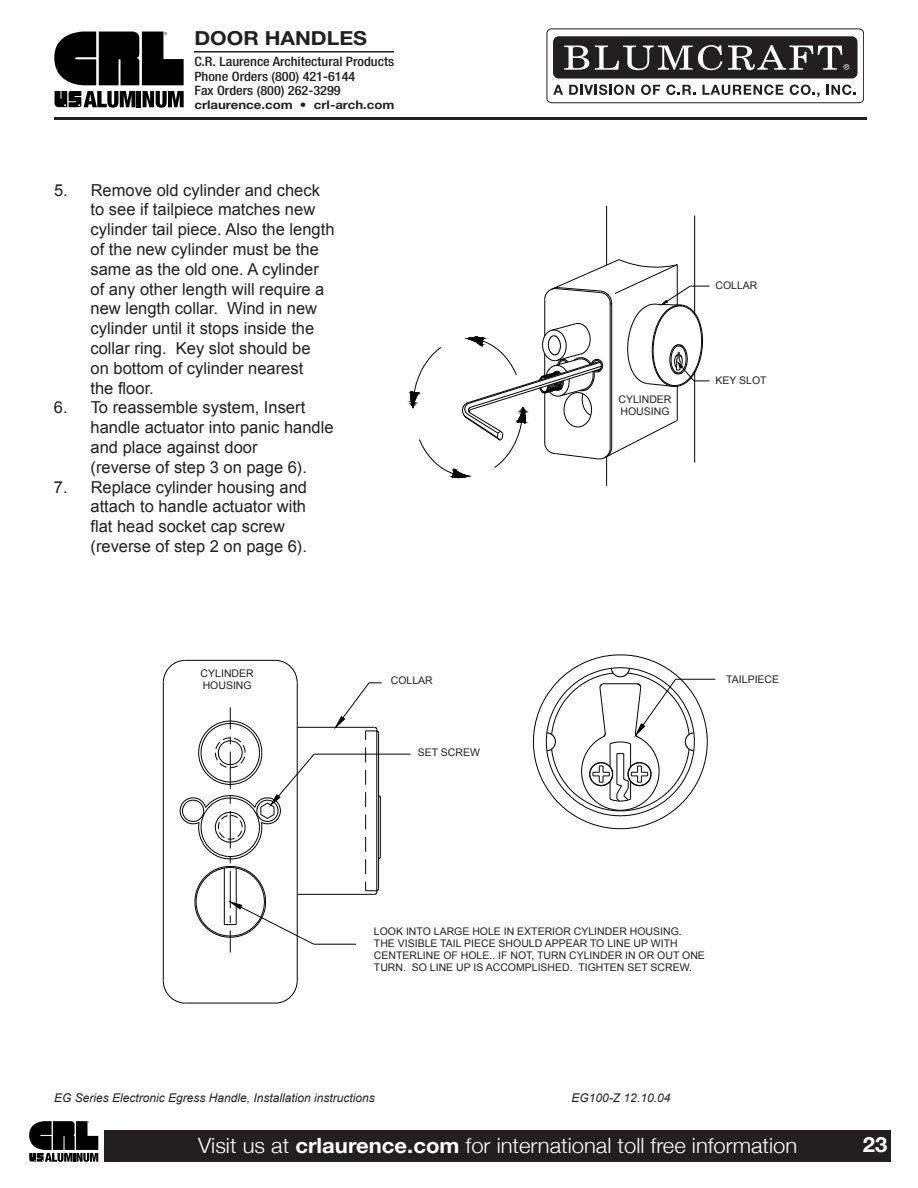
<style>
.page{position:relative;width:918px;height:1188px;background:#fff}
.page>*{position:absolute;margin:0;border:0;box-sizing:border-box;transform-origin:0 0}
.t1{font:300 21px "Helvetica Neue";color:#fff;scale:1.05 1}
.t2{font:700 21px "Helvetica Neue";color:#fff;scale:1.05 1}
.t3{font:700 19.35px "Helvetica Neue";color:#231f20;scale:1.1 1}
.t4{font:16.5px/19.8px "Arial";color:#231f20}
.t5{font:500 condensed 12.9px/14.2px "Helvetica Neue";color:#231f20;scale:1.1 1}
.t6{font:italic 12px "Arial";color:#231f20}
.t7{font:700 12px "Helvetica Neue";color:#231f20;scale:1.1 1}
.t8{font:10.5px/12px "Arial";color:#231f20}
.s1{font-weight:700}
</style>
<div class="page">
<div style="left:104px;top:1130px;width:787px;height:32px;background:#231f20"></div>
<svg style="left:29px;top:1121px;width:69px;height:41px"></svg>
<hr style="left:137px;top:91px;width:4px;height:16px;background:#000">
<svg style="left:143px;top:91px;width:41px;height:17px"></svg>
<svg style="left:55px;top:91px;width:80px;height:17px"></svg>
<svg style="left:54px;top:32px;width:130px;height:53px;background:#2e2e2e"></svg>
<div style="left:547px;top:28px;width:317px;height:75px;border:1px solid #231f20;border-radius:5px"></div>
<svg style="left:553px;top:85px;width:10px;height:10px"></svg>
<svg style="left:569px;top:85px;width:65px;height:10px"></svg>
<svg style="left:641px;top:85px;width:19px;height:10px"></svg>
<svg style="left:666px;top:85px;width:29px;height:10px"></svg>
<svg style="left:702px;top:85px;width:81px;height:10px"></svg>
<svg style="left:790px;top:85px;width:30px;height:12px"></svg>
<svg style="left:827px;top:85px;width:29px;height:10px"></svg>
<div style="left:554px;top:37px;width:303px;height:41px;background:#231f20;border-radius:5px"></div>
<div style="left:553px;top:36px;width:305px;height:43px;border:1px solid #231f20;border-radius:5px"></div>
<svg style="left:564px;top:46px;width:25px;height:24px"></svg>
<svg style="left:595px;top:45px;width:127px;height:25px"></svg>
<svg style="left:728px;top:45px;width:121px;height:25px"></svg>
<hr style="left:194px;top:51px;width:200px;height:2px;background:#231f20">
<hr style="left:54px;top:117px;width:813px;height:3px;background:#231f20">
<svg style="left:407px;top:259px;width:302px;height:219px"></svg>
<hr style="left:677px;top:265px;width:1px;height:41px;background:#040503">
<hr style="left:694px;top:216px;width:1px;height:98px;background:#040503">
<hr style="left:606px;top:206px;width:1px;height:59px;background:#040503">
<hr style="left:606px;top:456px;width:1px;height:30px;background:#040503">
<hr style="left:694px;top:371px;width:1px;height:92px;background:#040503">
<hr style="left:163px;top:683px;width:1px;height:298px;background:#040503">
<hr style="left:297px;top:683px;width:1px;height:298px;background:#040503">
<hr style="left:186px;top:1003px;width:89px;height:1px;background:#040503">
<svg style="left:163px;top:980px;width:23px;height:23px"></svg>
<svg style="left:274px;top:980px;width:24px;height:23px"></svg>
<hr style="left:186px;top:660px;width:89px;height:1px;background:#040503">
<svg style="left:163px;top:660px;width:23px;height:23px"></svg>
<svg style="left:274px;top:660px;width:24px;height:23px"></svg>
<hr style="left:297px;top:727px;width:77px;height:1px;background:#040503">
<hr style="left:297px;top:894px;width:77px;height:1px;background:#040503">
<hr style="left:380px;top:798px;width:1px;height:59px;background:#040503">
<hr style="left:378px;top:733px;width:1px;height:155px;background:#040503">
<hr style="left:376px;top:730px;width:1px;height:162px;background:#040503">
<svg style="left:365px;top:859px;width:1px;height:15px"></svg>
<svg style="left:365px;top:837px;width:1px;height:15px"></svg>
<svg style="left:365px;top:815px;width:1px;height:14px"></svg>
<svg style="left:365px;top:792px;width:1px;height:15px"></svg>
<svg style="left:365px;top:770px;width:1px;height:15px"></svg>
<svg style="left:365px;top:747px;width:1px;height:15px"></svg>
<svg style="left:365px;top:882px;width:14px;height:13px"></svg>
<svg style="left:377px;top:856px;width:4px;height:4px"></svg>
<svg style="left:377px;top:795px;width:4px;height:4px"></svg>
<svg style="left:333px;top:682px;width:49px;height:58px"></svg>
<hr style="left:314px;top:754px;width:97px;height:1px;background:#040503">
<hr style="left:314px;top:944px;width:42px;height:1px;background:#040503">
<svg style="left:179px;top:707px;width:136px;height:245px"></svg>
<svg style="left:533px;top:654px;width:175px;height:175px"></svg>
<hr style="left:676px;top:679px;width:39px;height:1px;background:#040503">
<p class="t3" style="left:194px;top:32px;width:158px">DOOR HANDLES</p>
<p class="t5" style="left:194px;top:56px;width:183px">C.R. Laurence Architectural Products<br>Phone Orders (800) 421-6144<br>Fax Orders (800) 262-3299</p>
<p class="t7" style="left:194px;top:100px;width:183px">crlaurence.com • crl-arch.com</p>
<p class="t4" style="left:91px;top:180px;width:245px;text-indent:-37px">5. Remove old cylinder and check to see if tailpiece matches new cylinder tail piece. Also the length of the new cylinder must be the same as the old one. A cylinder of any other length will require a new length collar. Wind in new cylinder until it stops inside the collar ring. Key slot should be<br>on bottom of cylinder nearest<br>the floor.</p>
<p class="t4" style="left:91px;top:398px;width:245px;text-indent:-37px">6. To reassemble system, Insert handle actuator into panic handle and place against door<br>(reverse of step 3 on page 6).</p>
<p class="t4" style="left:91px;top:477px;width:218px;text-indent:-37px">7. Replace cylinder housing and attach to handle actuator with flat head socket cap screw (reverse of step 2 on page 6).</p>
<p class="t8" style="left:201px;top:668px;width:55px">CYLINDER<br>HOUSING</p>
<p class="t8" style="left:391px;top:675px;width:44px">COLLAR</p>
<p class="t8" style="left:418px;top:746px;width:64px">SET SCREW</p>
<p class="t8" style="left:618px;top:394px;width:55px">CYLINDER<br>HOUSING</p>
<p class="t8" style="left:716px;top:280px;width:44px">COLLAR</p>
<p class="t8" style="left:715px;top:374px;width:53px">KEY SLOT</p>
<p class="t8" style="left:726px;top:673px;width:54px">TAILPIECE</p>
<p class="t8" style="left:374px;top:925px;width:332px">LOOK INTO LARGE HOLE IN ExTERIOR CYLINDER HOUSING.<br>THE VISIBLE TAIL PIECE SHOULD APPEAR TO LINE UP WITH CENTERLINE OF HOLE.. IF NOT, TURN CYLINDER IN OR OUT ONE TURN. SO LINE UP IS ACCOMPLISHED. TIGHTEN SET SCREW.</p>
<p class="t6" style="left:54px;top:1091px;width:322px">EG Series Electronic Egress Handle, Installation instructions</p>
<p class="t6" style="left:572px;top:1091px;width:100px">EG100-Z 12.10.04</p>
<p class="t1" style="left:198px;top:1132px;width:572px">Visit us at <span class="s1">crlaurence.com</span> for international toll free information</p>
<p class="t2" style="left:863px;top:1132px;width:25px">23</p>
</div>
